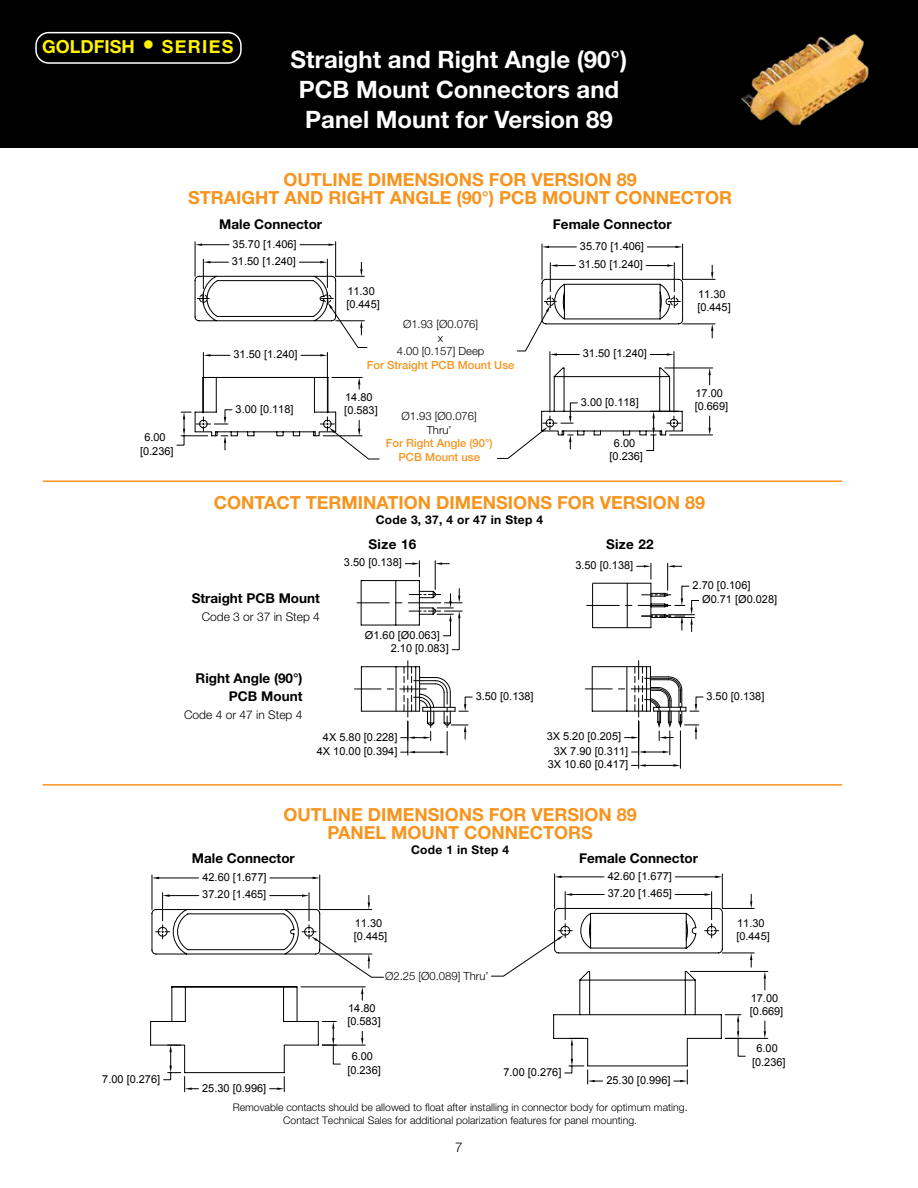
<style>
.page{position:relative;width:918px;height:1188px;background:#fff}
.page>*{position:absolute;margin:0;border:0;box-sizing:border-box;transform-origin:0 0}
.t1{font:700 24px/30px "Helvetica Neue LT Std";color:#fff;text-align:center}
.t2{font:700 18px/18px "Helvetica Neue LT Std";color:#f7941e;text-align:center}
.t3{font:700 18px "Helvetica Neue LT Std";color:#fff200}
.t4{font:700 13.5px/18px "Helvetica Neue LT Std";color:#000;text-align:right}
.t5{font:300 13.5px "Helvetica Neue LT Std";color:#000}
.t6{font:700 12px "Helvetica Neue LT Std";letter-spacing:.025em;color:#000}
.t7{font:300 12px "Helvetica Neue LT Std";color:#000}
.t8{font:300 11.25px/13.5px "Helvetica Neue LT Std";color:#000;text-align:center}
.t9{font:500 11.25px/13.5px "Helvetica Neue LT Std";color:#f7941e;text-align:center}
.t10{font:10.95px/13.2px "Arial";color:#000}
.t11{font:300 10.5px/12.6px "Helvetica Neue LT Std";color:#000;text-align:center}
.s1{font-size:24px}
.s2{font-family:"Helvetica Neue"}
</style>
<div class="page">
<div style="left:0;top:0;width:918px;height:148px;background:#000"></div>
<img style="left:741px;top:33px;width:128px;height:93px">
<div style="left:35px;top:32px;width:207px;height:32px;border:2px solid #fff;border-radius:13px"></div>
<svg style="left:194px;top:241px;width:174px;height:107px"></svg>
<hr style="left:542px;top:244px;width:1px;height:35px;background:#000">
<hr style="left:682px;top:244px;width:1px;height:35px;background:#000">
<svg style="left:542px;top:246px;width:34px;height:2px"></svg>
<svg style="left:647px;top:246px;width:36px;height:2px"></svg>
<hr style="left:203px;top:352px;width:1px;height:61px;background:#000">
<hr style="left:327px;top:352px;width:1px;height:61px;background:#000">
<svg style="left:203px;top:354px;width:27px;height:3px"></svg>
<svg style="left:301px;top:354px;width:26px;height:3px"></svg>
<svg style="left:177px;top:377px;width:203px;height:83px"></svg>
<hr style="left:550px;top:352px;width:1px;height:60px;background:#000">
<hr style="left:674px;top:352px;width:1px;height:60px;background:#000">
<svg style="left:517px;top:263px;width:199px;height:93px"></svg>
<hr style="left:665px;top:368px;width:48px;height:1px;background:#000">
<hr style="left:670px;top:435px;width:43px;height:1px;background:#000">
<svg style="left:708px;top:368px;width:3px;height:17px"></svg>
<svg style="left:708px;top:416px;width:3px;height:19px"></svg>
<svg style="left:497px;top:367px;width:186px;height:92px"></svg>
<hr style="left:357px;top:603px;width:32px;height:1px;background:#000">
<svg style="left:360px;top:561px;width:103px;height:89px"></svg>
<svg style="left:354px;top:661px;width:119px;height:94px"></svg>
<hr style="left:587px;top:605px;width:32px;height:1px;background:#000">
<svg style="left:592px;top:563px;width:107px;height:69px"></svg>
<hr style="left:593px;top:583px;width:58px;height:1px;background:#000">
<hr style="left:593px;top:627px;width:58px;height:1px;background:#000">
<hr style="left:638px;top:721px;width:1px;height:47px;background:#000">
<hr style="left:680px;top:731px;width:1px;height:37px;background:#000">
<svg style="left:632px;top:764px;width:48px;height:3px"></svg>
<svg style="left:585px;top:661px;width:118px;height:94px"></svg>
<hr style="left:152px;top:875px;width:1px;height:35px;background:#000">
<hr style="left:319px;top:875px;width:1px;height:35px;background:#000">
<hr style="left:159px;top:878px;width:40px;height:1px;background:#000">
<hr style="left:270px;top:878px;width:43px;height:1px;background:#000">
<svg style="left:152px;top:877px;width:7px;height:2px"></svg>
<svg style="left:313px;top:877px;width:7px;height:2px"></svg>
<svg style="left:151px;top:893px;width:233px;height:85px"></svg>
<hr style="left:301px;top:987px;width:64px;height:1px;background:#000">
<hr style="left:322px;top:1045px;width:43px;height:1px;background:#000">
<svg style="left:361px;top:987px;width:2px;height:13px"></svg>
<svg style="left:361px;top:1031px;width:2px;height:14px"></svg>
<svg style="left:150px;top:986px;width:191px;height:106px"></svg>
<hr style="left:554px;top:874px;width:1px;height:34px;background:#000">
<hr style="left:722px;top:874px;width:1px;height:34px;background:#000">
<hr style="left:562px;top:877px;width:42px;height:1px;background:#000">
<hr style="left:675px;top:877px;width:40px;height:1px;background:#000">
<svg style="left:555px;top:876px;width:7px;height:2px"></svg>
<svg style="left:715px;top:876px;width:7px;height:2px"></svg>
<hr style="left:722px;top:908px;width:32px;height:1px;background:#000">
<hr style="left:722px;top:953px;width:32px;height:1px;background:#000">
<hr style="left:690px;top:971px;width:78px;height:1px;background:#000">
<hr style="left:725px;top:1038px;width:43px;height:1px;background:#000">
<svg style="left:764px;top:971px;width:2px;height:19px"></svg>
<svg style="left:764px;top:1021px;width:2px;height:17px"></svg>
<svg style="left:491px;top:892px;width:261px;height:192px"></svg>
<hr style="left:43px;top:784px;width:799px;height:2px;background:#f7941e">
<hr style="left:43px;top:480px;width:799px;height:2px;background:#f7941e">
<h2 class="t3" style="left:42px;top:36px;width:193px">GOLDFISH <span class="s1">•</span> <span class="s2">SERIES</span></h2>
<h1 class="t1" style="left:291px;top:44px;width:338px">Straight and Right Angle (90°)<br>PCB Mount Connectors and<br>Panel Mount for Version 89</h1>
<h2 class="t2" style="left:188px;top:171px;width:546px">OUTLINE DIMENSIONS FOR VERSION 89<br>STRAIGHT AND RIGHT ANGLE (90°) PCB MOUNT CONNECTOR</h2>
<p class="t10" style="left:140px;top:431px;width:35px;text-align:center">6.00 [0.236]</p>
<p class="t4" style="left:219px;top:215px;width:104px">Male Connector</p>
<p class="t4" style="left:553px;top:215px;width:120px">Female Connector</p>
<p class="t10" style="left:232px;top:235px;width:66px;line-height:17.4px">35.70 [1.406]<br>31.50 [1.240]</p>
<p class="t10" style="left:580px;top:239px;width:66px">35.70 [1.406]</p>
<p class="t10" style="left:579px;top:258px;width:66px">31.50 [1.240]</p>
<p class="t10" style="left:346px;top:285px;width:35px">11.30 [0.445]</p>
<p class="t10" style="left:697px;top:287px;width:35px">11.30 [0.445]</p>
<p class="t10" style="left:234px;top:348px;width:66px">31.50 [1.240]</p>
<p class="t8" style="left:397px;top:317px;width:89px">Ø1.93 [Ø0.076]<br>x<br>4.00 [0.157] Deep</p>
<p class="t9" style="left:367px;top:358px;width:149px">For Straight PCB Mount Use</p>
<p class="t10" style="left:583px;top:347px;width:66px">31.50 [1.240]</p>
<p class="t10" style="left:345px;top:391px;width:29px">14.80</p>
<p class="t10" style="left:236px;top:402px;width:59px">3.00 [0.118]</p>
<p class="t10" style="left:344px;top:404px;width:35px">[0.583]</p>
<p class="t8" style="left:402px;top:409px;width:77px">Ø1.93 [Ø0.076]<br>Thru’</p>
<p class="t9" style="left:386px;top:437px;width:109px">For Right Angle (90°)<br>PCB Mount use</p>
<p class="t10" style="left:581px;top:395px;width:59px">3.00 [0.118]</p>
<p class="t10" style="left:610px;top:436px;width:35px;text-align:center">6.00 [0.236]</p>
<p class="t10" style="left:695px;top:386px;width:35px">17.00 [0.669]</p>
<h2 class="t2" style="left:214px;top:494px;width:493px">CONTACT TERMINATION DIMENSIONS FOR VERSION 89</h2>
<p class="t6" style="left:376px;top:513px;width:169px">Code 3, 37, 4 or 47 in Step 4</p>
<p class="t4" style="left:369px;top:535px;width:49px">Size 16</p>
<p class="t4" style="left:606px;top:535px;width:49px">Size 22</p>
<p class="t4" style="left:192px;top:589px;width:130px">Straight PCB Mount</p>
<p class="t7" style="left:202px;top:609px;width:120px">Code 3 or 37 in Step 4</p>
<p class="t4" style="left:196px;top:669px;width:108px">Right Angle (90°)<br>PCB Mount</p>
<p class="t7" style="left:184px;top:708px;width:120px">Code 4 or 47 in Step 4</p>
<p class="t10" style="left:344px;top:556px;width:59px">3.50 [0.138]</p>
<p class="t10" style="left:365px;top:628px;width:76px">Ø1.60 [Ø0.063]</p>
<p class="t10" style="left:391px;top:642px;width:59px">2.10 [0.083]</p>
<p class="t10" style="left:317px;top:730px;width:82px;line-height:14.5px;text-align:center">4X 5.80 [0.228]<br>4X 10.00 [0.394]</p>
<p class="t10" style="left:575px;top:559px;width:59px">3.50 [0.138]</p>
<p class="t10" style="left:476px;top:690px;width:59px">3.50 [0.138]</p>
<p class="t10" style="left:547px;top:730px;width:76px">3X 5.20 [0.205]</p>
<p class="t10" style="left:554px;top:744px;width:76px">3X 7.90 [0.311]</p>
<p class="t10" style="left:548px;top:758px;width:82px">3X 10.60 [0.417]</p>
<p class="t10" style="left:702px;top:578px;width:77px;line-height:14.4px;text-indent:-10px">2.70 [0.106]<br>Ø0.71 [Ø0.028]</p>
<p class="t10" style="left:707px;top:689px;width:59px">3.50 [0.138]</p>
<p class="t10" style="left:102px;top:1072px;width:59px">7.00 [0.276]</p>
<h2 class="t2" style="left:283px;top:805px;width:355px">OUTLINE DIMENSIONS FOR VERSION 89<br>PANEL MOUNT CONNECTORS</h2>
<p class="t6" style="left:411px;top:843px;width:100px">Code 1 in Step 4</p>
<p class="t4" style="left:192px;top:849px;width:104px">Male Connector</p>
<p class="t4" style="left:579px;top:849px;width:120px">Female Connector</p>
<p class="t10" style="left:202px;top:870px;width:66px">42.60 [1.677]</p>
<p class="t10" style="left:202px;top:888px;width:66px">37.20 [1.465]</p>
<p class="t10" style="left:354px;top:917px;width:35px">11.30 [0.445]</p>
<p class="t8" style="left:385px;top:969px;width:105px">Ø2.25 [Ø0.089] Thru’</p>
<p class="t10" style="left:608px;top:867px;width:66px;line-height:17.7px">42.60 [1.677]<br>37.20 [1.465]</p>
<p class="t10" style="left:347px;top:1002px;width:35px">14.80 [0.583]</p>
<p class="t10" style="left:347px;top:1050px;width:35px;text-align:center">6.00 [0.236]</p>
<p class="t10" style="left:504px;top:1066px;width:59px">7.00 [0.276]</p>
<p class="t11" style="left:233px;top:1101px;width:456px">Removable contacts should be allowed to float after installing in connector body for optimum mating.<br>Contact Technical Sales for additional polarization features for panel mounting.</p>
<p class="t10" style="left:606px;top:1074px;width:66px">25.30 [0.996]</p>
<p class="t10" style="left:202px;top:1081px;width:66px">25.30 [0.996]</p>
<p class="t5" style="left:455px;top:1139px;width:9px">7</p>
<p class="t10" style="left:736px;top:917px;width:35px">11.30 [0.445]</p>
<p class="t10" style="left:750px;top:991px;width:35px">17.00 [0.669]</p>
<p class="t10" style="left:752px;top:1042px;width:35px;text-align:center">6.00 [0.236]</p>
</div>
